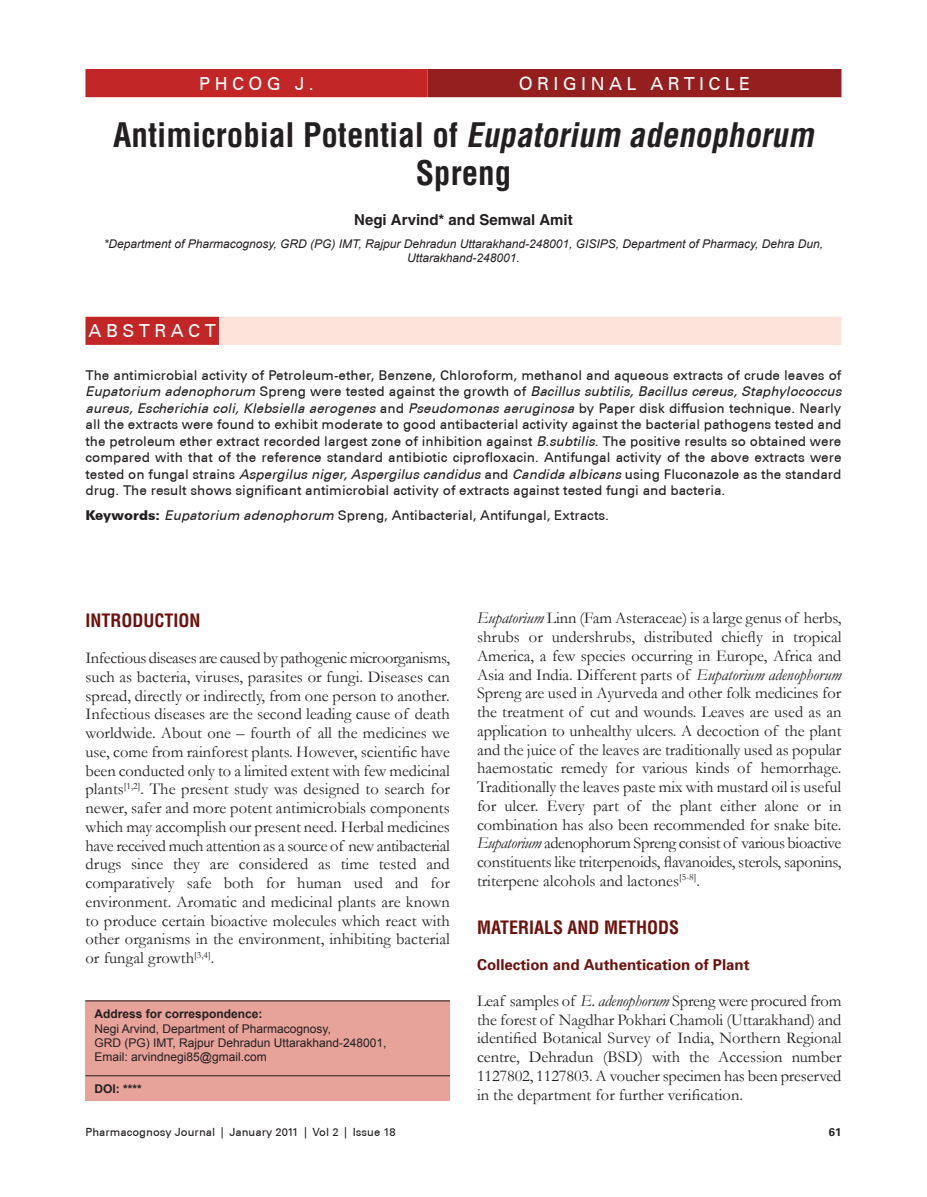
<style>
.page{position:relative;width:927px;height:1197px;background:#fff}
.page>*{position:absolute;margin:0;border:0;box-sizing:border-box;transform-origin:0 0}
.a_t{font:700 condensed 33px/37.5px "Helvetica CE";color:#231f20;text-align:center}
.t1{font:700 condensed 18px "Helvetica CE";color:#6c120e}
.a_word2{font:500 18px "Univers CE";letter-spacing:.245em;color:#fff}
.abs{font:500 18px "Univers CE";letter-spacing:.255em;color:#fff}
.a_word1{font:500 18px "Univers CE";letter-spacing:.245em;color:#fff}
.tx{font:16.5px/18.8px "Garamond";color:#231f20;text-align:justify}
.t2{font:700 15px "Univers";color:#6c120e}
.a_au{font:700 15px "Helvetica";color:#231f20}
.abs_tx{font:500 13.5px/16.5px "Univers CE";color:#231f20;text-align:justify}
.a_auaff{font:italic 12px/14.2px "Arial";color:#231f20;text-align:center}
.a_add{font:12px/14.4px "Arial";color:#231f20}
.a_addh{font:700 12px "Arial";color:#231f20}
.rf_recto{font:500 11.25px "Univers CE";color:#231f20}
.rf_recto-2{font:700 11.25px "Univers";color:#231f20}
.s1{font-style:italic}
.s2{font-weight:400;font-style:italic}
.s3{font-weight:900}
</style>
<div class="page">
<div style="left:86px;top:1001px;width:364px;height:100px;background:#e7a29a"></div>
<hr style="left:86px;top:1001px;width:364px;height:1px;background:#231f20">
<hr style="left:86px;top:1075px;width:364px;height:1px;background:#231f20">
<div style="left:428px;top:69px;width:414px;height:28px;background:#951e1e"></div>
<div style="left:86px;top:69px;width:342px;height:28px;background:#c22626"></div>
<div style="left:86px;top:317px;width:133px;height:28px;background:#c22626"></div>
<div style="left:219px;top:317px;width:623px;height:28px;background:#fde3da"></div>
<p class="a_word1" style="left:199px;top:73px;width:116px">PHCOG J.</p>
<p class="a_word2" style="left:519px;top:73px;width:233px">ORIGINAL ARTICLE</p>
<p class="a_t" style="left:113px;top:117px;width:709px">Antimicrobial Potential of <span class="s1">Eupatorium adenophorum<br></span>Spreng</p>
<p class="a_au" style="left:354px;top:211px;width:220px">Negi Arvind* and Semwal Amit</p>
<p class="a_auaff" style="left:104px;top:237px;width:721px">*Department of Pharmacognosy, GRD (PG) IMT, Rajpur Dehradun Uttarakhand-248001, GISIPS, Department of Pharmacy, Dehra Dun,<br>Uttarakhand-248001.</p>
<p class="abs" style="left:88px;top:320px;width:129px">ABSTRACT</p>
<p class="abs_tx" style="left:86px;top:367px;width:758px">The antimicrobial activity of Petroleum-ether, Benzene, Chloroform, methanol and aqueous extracts of crude leaves of <span class="s2">Eupatorium adenophorum</span> Spreng were tested against the growth of <span class="s2">Bacillus subtilis, Bacillus cereus, Staphylococcus aureus, Escherichia coli, Klebsiella aerogenes</span> and <span class="s2">Pseudomonas aeruginosa</span> by Paper disk diffusion technique. Nearly all the extracts were found to exhibit moderate to good antibacterial activity against the bacterial pathogens tested and the petroleum ether extract recorded largest zone of inhibition against <span class="s2">B.subtilis</span>. The positive results so obtained were compared with that of the reference standard antibiotic ciprofloxacin. Antifungal activity of the above extracts were tested on fungal strains <span class="s2">Aspergilus niger, Aspergilus candidus</span> and <span class="s2">Candida albicans</span> using Fluconazole as the standard drug. The result shows significant antimicrobial activity of extracts against tested fungi and bacteria.</p>
<p class="abs_tx" style="left:86px;top:508px;width:525px"><span class="s3">Keywords:</span> <span class="s2">Eupatorium adenophorum</span> Spreng, Antibacterial, Antifungal, Extracts.</p>
<p class="tx" style="left:477px;top:609px;width:366px"><span class="s1">Eupatorium</span> Linn (Fam Asteraceae) is a large genus of herbs, shrubs or undershrubs, distributed chiefly in tropical America, a few species occurring in Europe, Africa and Asia and India. Different parts of <span class="s1">Eupatorium adenophorum </span>Spreng are used in Ayurveda and other folk medicines for the treatment of cut and wounds. Leaves are used as an application to unhealthy ulcers. A decoction of the plant and the juice of the leaves are traditionally used as popular haemostatic remedy for various kinds of hemorrhage.<br>Traditionally the leaves paste mix with mustard oil is useful for ulcer. Every part of the plant either alone or in combination has also been recommended for snake bite.<br><span class="s1">Eupatorium</span> adenophorum Spreng consist of various bioactive constituents like triterpenoids, flavanoides, sterols, saponins, triterpene alcohols and lactones<sup>[5-8]</sup>.</p>
<p class="t1" style="left:477px;top:916px;width:204px">MATERIALS AND METHODS</p>
<p class="t2" style="left:477px;top:956px;width:274px">Collection and Authentication of Plant</p>
<p class="tx" style="left:477px;top:991px;width:366px">Leaf samples of <span class="s1">E. adenophorum</span> Spreng were procured from the forest of Nagdhar Pokhari Chamoli (Uttarakhand) and identified Botanical Survey of India, Northern Regional centre, Dehradun (BSD) with the Accession number 1127802, 1127803. A voucher specimen has been preserved in the department for further verification.</p>
<p class="t1" style="left:86px;top:609px;width:117px">INTRODUCTION</p>
<p class="tx" style="left:86px;top:648px;width:366px">Infectious diseases are caused by pathogenic microorganisms, such as bacteria, viruses, parasites or fungi. Diseases can spread, directly or indirectly, from one person to another.<br>Infectious diseases are the second leading cause of death worldwide. About one – fourth of all the medicines we use, come from rainforest plants. However, scientific have been conducted only to a limited extent with few medicinal plants<sup>[1,2]</sup>. The present study was designed to search for newer, safer and more potent antimicrobials components which may accomplish our present need. Herbal medicines have received much attention as a source of new antibacterial drugs since they are considered as time tested and comparatively safe both for human used and for environment. Aromatic and medicinal plants are known to produce certain bioactive molecules which react with other organisms in the environment, inhibiting bacterial or fungal growth<sup>[3,4]</sup>.</p>
<p class="a_addh" style="left:94px;top:1006px;width:170px">Address for correspondence:</p>
<p class="a_add" style="left:94px;top:1021px;width:294px">Negi Arvind, Department of Pharmacognosy,<br>GRD (PG) IMT, Rajpur Dehradun Uttarakhand-248001,</p>
<p class="a_add" style="left:94px;top:1050px;width:174px">Email: arvindnegi85@gmail.com</p>
<p class="a_addh" style="left:94px;top:1081px;width:49px">DOI: ****</p>
<p class="rf_recto" style="left:86px;top:1125px;width:312px">Pharmacognosy Journal | January 2011 | Vol 2 | Issue 18</p>
<p class="rf_recto-2" style="left:829px;top:1125px;width:14px">61</p>
</div>
